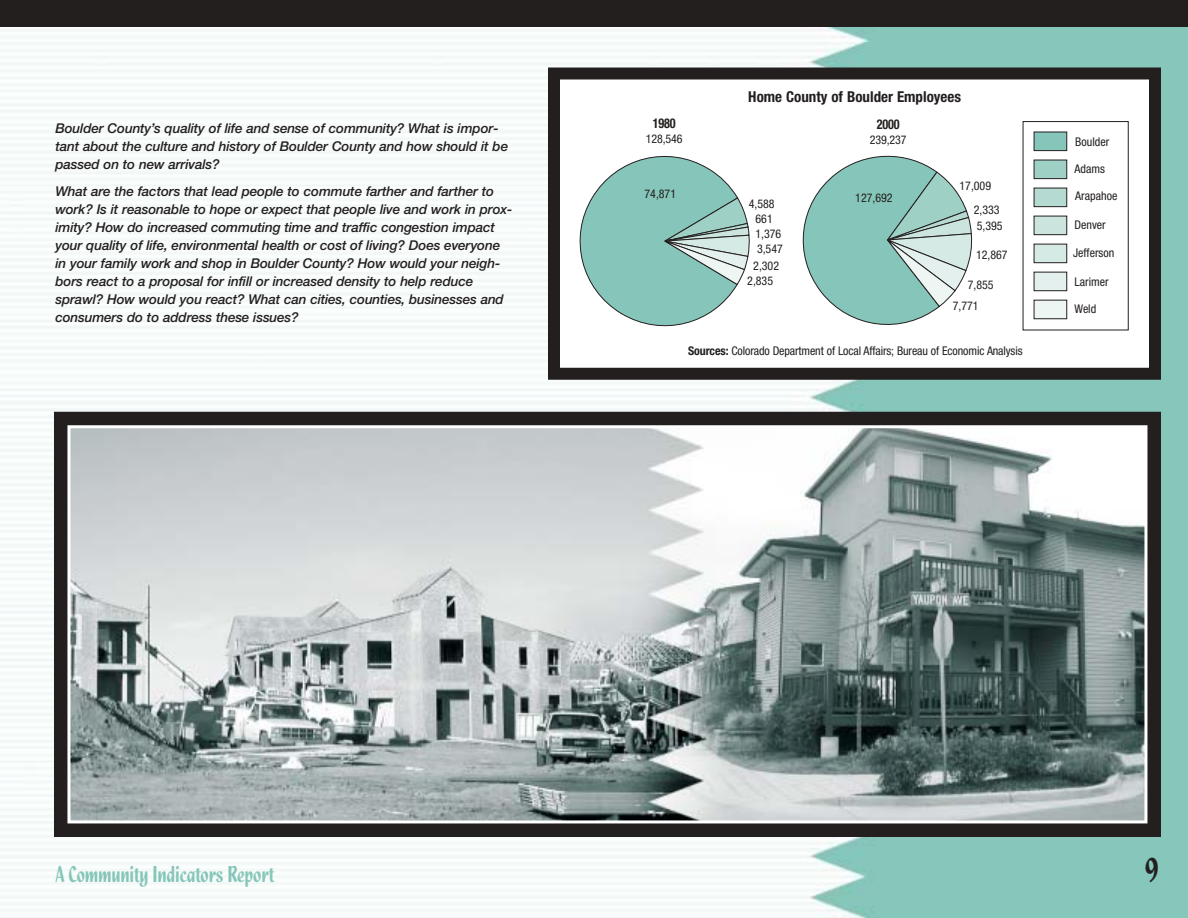
<style>
.page{position:relative;width:1188px;height:918px;background:#fff}
.page>*{position:absolute;margin:0;border:0;box-sizing:border-box;transform-origin:0 0}
.t1{font:36px "Quixley Plain";color:#231f1f}
.t2{font:24px "Quixley Plain";letter-spacing:-.01em;color:#86c6ba}
.t3{font:700 condensed 15px "Helvetica Neue";color:#231f1f}
.t4{font:italic 500 13.5px/18px "Helvetica Neue";letter-spacing:-.01em;color:#231f1f}
.t5{font:700 condensed 13.5px "Helvetica Neue";letter-spacing:-.01em;color:#231f1f;scale:.9 1}
.t6{font:condensed 12px/14.7px "Helvetica Neue";color:#231f1f;text-align:center}
.s1{font-weight:700}
</style>
<div class="page">
<img style="left:0;top:27px;width:1188px;height:891px">
<div style="left:0;top:0;width:1188px;height:27px;background:#231f1f"></div>
<div style="left:554px;top:74px;width:601px;height:300px;background:#fff"></div>
<div style="left:1034px;top:132px;width:33px;height:19px;background:#86c6ba;border:1px solid #231f1f"></div>
<div style="left:1034px;top:160px;width:33px;height:19px;background:#9ed0c5;border:1px solid #231f1f"></div>
<div style="left:1034px;top:188px;width:33px;height:19px;background:#b4dad1;border:1px solid #231f1f"></div>
<div style="left:1034px;top:216px;width:33px;height:19px;background:#cbe5de;border:1px solid #231f1f"></div>
<div style="left:1034px;top:244px;width:33px;height:19px;background:#d6eae5;border:1px solid #231f1f"></div>
<div style="left:1034px;top:272px;width:33px;height:19px;background:#e3f0ed;border:1px solid #231f1f"></div>
<div style="left:1034px;top:300px;width:33px;height:19px;background:#eef6f3;border:1px solid #231f1f"></div>
<div style="left:1023px;top:121px;width:106px;height:209px;border:1px solid #231f1f"></div>
<svg style="left:579px;top:155px;width:171px;height:172px"></svg>
<svg style="left:802px;top:155px;width:170px;height:170px"></svg>
<div style="left:548px;top:68px;width:613px;height:312px;border:12px solid #231f1f"></div>
<div style="left:54px;top:412px;width:1107px;height:425px;border:12px solid #231f1f"></div>
<img style="left:71px;top:429px;width:1072px;height:390px">
<div style="left:67px;top:425px;width:1080px;height:398px;border:3px solid #fff"></div>
<p class="t4" style="left:55px;top:120px;width:454px">Boulder County’s quality of life and sense of community? What is impor&shy;tant about the culture and history of Boulder County and how should it be passed on to new arrivals?</p>
<p class="t4" style="left:55px;top:183px;width:458px">What are the factors that lead people to commute farther and farther to work? Is it reasonable to hope or expect that people live and work in prox&shy;imity? How do increased commuting time and traffic congestion impact your quality of life, environmental health or cost of living? Does everyone in your family work and shop in Boulder County? How would your neigh&shy;bors react to a proposal for infill or increased density to help reduce sprawl? How would you react? What can cities, counties, businesses and consumers do to address these issues?</p>
<p class="t5" style="left:653px;top:118px;width:27px">1980</p>
<p class="t6" style="left:646px;top:133px;width:38px">128,546</p>
<p class="t3" style="left:748px;top:91px;width:214px">Home County of Boulder Employees</p>
<p class="t5" style="left:877px;top:120px;width:27px">2000</p>
<p class="t6" style="left:870px;top:134px;width:38px">239,237</p>
<p class="t6" style="left:645px;top:187px;width:33px">74,871</p>
<p class="t6" style="left:974px;top:174px;width:27px;line-height:24.8px;text-align:left;text-indent:-14px">17,009<br>2,333</p>
<p class="t6" style="left:977px;top:220px;width:27px">5,395</p>
<p class="t6" style="left:976px;top:248px;width:33px">12,867</p>
<p class="t6" style="left:953px;top:275px;width:42px;line-height:21px;text-align:left;text-indent:15px">7,855<br>7,771</p>
<p class="t6" style="left:855px;top:192px;width:39px">127,692</p>
<p class="t6" style="left:749px;top:198px;width:34px">4,588<br>661<br>1,376</p>
<p class="t6" style="left:753px;top:242px;width:31px;line-height:16.5px">3,547<br>2,302</p>
<p class="t6" style="left:747px;top:274px;width:27px">2,835</p>
<p class="t6" style="left:688px;top:344px;width:336px"><span class="s1">Sources:</span> Colorado Department of Local Affairs; Bureau of Economic Analysis</p>
<p class="t6" style="left:1075px;top:135px;width:35px">Boulder</p>
<p class="t6" style="left:1075px;top:163px;width:32px">Adams</p>
<p class="t6" style="left:1075px;top:190px;width:44px">Arapahoe</p>
<p class="t6" style="left:1075px;top:218px;width:33px">Denver</p>
<p class="t6" style="left:1073px;top:247px;width:43px">Jefferson</p>
<p class="t6" style="left:1075px;top:275px;width:36px">Larimer</p>
<p class="t6" style="left:1075px;top:302px;width:23px">Weld</p>
<h2 class="t2" style="left:55px;top:866px;width:220px">A Community Indicators Report</h2>
<h1 class="t1" style="left:1145px;top:857px;width:16px">9</h1>
</div>
